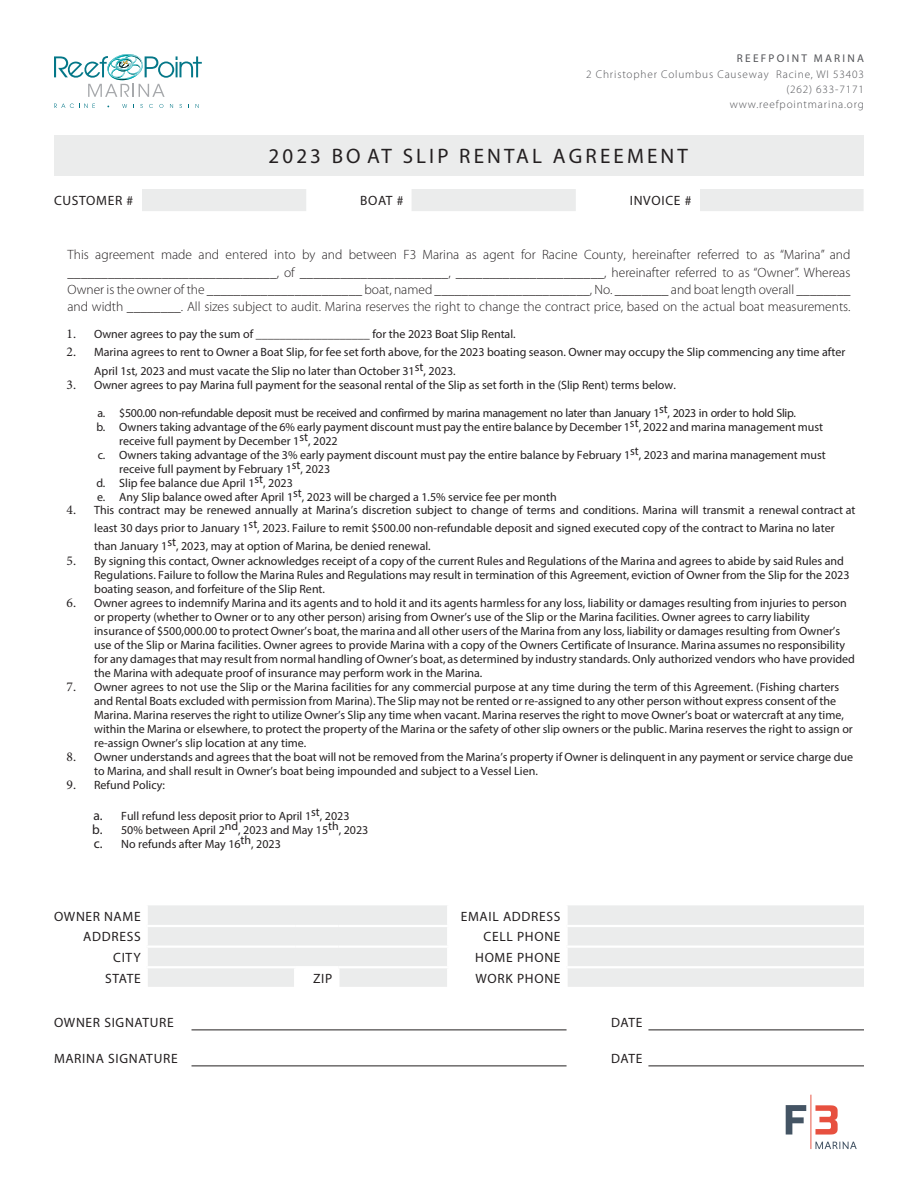
<style>
.page{position:relative;width:918px;height:1188px;background:#fff}
.page>*{position:absolute;margin:0;border:0;box-sizing:border-box;transform-origin:0 0}
.t1{font:21px "Myriad Pro";letter-spacing:.15em;color:#231f20}
.t2{font:300 13.5px/17.4px "Myriad Pro";color:#231f20;text-align:justify}
.t3{font:13.5px "Myriad Pro";letter-spacing:.05em;color:#231f20}
.t4{font:12px/14px "Myriad Pro";color:#231f20}
.t5{font:12px "Myriad Pro";letter-spacing:-.03em;color:#231f20}
.t6{font:300 11.25px "Myriad Pro";letter-spacing:.075em;color:#525357}
.t7{font:11.25px "Myriad Pro";letter-spacing:.2em;color:#525357}
.s1{font-family:"Minion Pro";font-size:13.5px}
.s2{font-size:13.5px}
</style>
<div class="page">
<div style="left:54px;top:135px;width:810px;height:41px;background:#ebecec"></div>
<svg style="left:54px;top:104px;width:41px;height:4px"></svg>
<svg style="left:122px;top:104px;width:5px;height:4px"></svg>
<svg style="left:140px;top:104px;width:3px;height:4px"></svg>
<svg style="left:159px;top:104px;width:4px;height:4px"></svg>
<svg style="left:195px;top:104px;width:4px;height:4px"></svg>
<svg style="left:54px;top:54px;width:148px;height:43px"></svg>
<svg style="left:142px;top:189px;width:722px;height:22px"></svg>
<svg style="left:148px;top:905px;width:716px;height:82px;fill:#ebecec"></svg>
<hr style="left:447px;top:905px;width:2px;height:20px;background:#fff">
<hr style="left:565px;top:905px;width:3px;height:20px;background:#fff">
<hr style="left:147px;top:925px;width:148px;height:2px;background:#fff">
<hr style="left:295px;top:925px;width:43px;height:2px;background:#fff">
<hr style="left:338px;top:925px;width:110px;height:2px;background:#fff">
<hr style="left:448px;top:925px;width:119px;height:2px;background:#fff">
<hr style="left:567px;top:925px;width:297px;height:2px;background:#fff">
<hr style="left:565px;top:927px;width:3px;height:19px;background:#fff">
<hr style="left:147px;top:946px;width:148px;height:2px;background:#fff">
<hr style="left:295px;top:946px;width:43px;height:2px;background:#fff">
<hr style="left:338px;top:946px;width:110px;height:2px;background:#fff">
<hr style="left:448px;top:946px;width:119px;height:2px;background:#fff">
<svg style="left:447px;top:927px;width:2px;height:39px"></svg>
<hr style="left:567px;top:946px;width:297px;height:2px;background:#fff">
<hr style="left:565px;top:948px;width:3px;height:18px;background:#fff">
<hr style="left:147px;top:966px;width:148px;height:2px;background:#fff">
<hr style="left:295px;top:966px;width:43px;height:2px;background:#fff">
<hr style="left:294px;top:968px;width:2px;height:20px;background:#fff">
<hr style="left:338px;top:966px;width:110px;height:2px;background:#fff">
<hr style="left:337px;top:968px;width:3px;height:20px;background:#fff">
<hr style="left:448px;top:966px;width:119px;height:2px;background:#fff">
<hr style="left:447px;top:968px;width:2px;height:20px;background:#fff">
<hr style="left:567px;top:966px;width:297px;height:2px;background:#fff">
<hr style="left:565px;top:968px;width:3px;height:20px;background:#fff">
<hr style="left:192px;top:1030px;width:375px;height:1px;background:#231f20">
<hr style="left:192px;top:1066px;width:375px;height:1px;background:#231f20">
<hr style="left:648px;top:1030px;width:216px;height:1px;background:#231f20">
<hr style="left:648px;top:1066px;width:216px;height:1px;background:#231f20">
<img style="left:785px;top:1094px;width:72px;height:55px">
<p class="t7" style="left:737px;top:52px;width:129px">REEFPOINT MARINA</p>
<p class="t6" style="left:586px;top:68px;width:279px">2 Christopher Columbus Causeway Racine, WI 53403</p>
<p class="t6" style="left:786px;top:83px;width:79px">(262) 633-7171</p>
<p class="t6" style="left:730px;top:98px;width:136px">www.reefpointmarina.org</p>
<p class="t1" style="left:269px;top:143px;width:421px">2023 BO AT SLIP RENTAL AGREEMENT</p>
<p class="t3" style="left:54px;top:192px;width:81px">CUSTOMER #</p>
<p class="t3" style="left:360px;top:192px;width:45px">BOAT #</p>
<p class="t3" style="left:630px;top:192px;width:63px">INVOICE #</p>
<p class="t2" style="left:67px;top:246px;width:785px">This agreement made and entered into by and between F3 Marina as agent for Racine County, hereinafter referred to as “Marina” and _______________________________, of ______________________, ______________________, hereinafter referred to as “Owner”. Whereas Owner is the owner of the _______________________ boat, named _______________________, No. ________ and boat length overall ________ and width ________. All sizes subject to audit. Marina reserves the right to change the contract price, based on the actual boat measurements.</p>
<p class="t4" style="left:67px;top:327px;width:451px"><span class="s1">1.</span> Owner agrees to pay the sum of ___________________ for the 2023 Boat Slip Rental.</p>
<p class="t4" style="left:94px;top:342px;width:753px;line-height:18.9px;text-indent:-28px"><span class="s1">2.</span> Marina agrees to rent to Owner a Boat Slip, for fee set forth above, for the 2023 boating season. Owner may occupy the Slip commencing any time after<br>April 1st, 2023 and must vacate the Slip no later than October 31st, 2023.</p>
<p class="t4" style="left:67px;top:378px;width:611px"><span class="s1">3.</span> Owner agrees to pay Marina full payment for the seasonal rental of the Slip as set forth in the (Slip Rent) terms below.</p>
<p class="t5" style="left:97px;top:406px;width:700px">a. $500.00 non-refundable deposit must be received and confirmed by marina management no later than January 1st, 2023 in order to hold Slip.</p>
<p class="t4" style="left:96px;top:420px;width:728px">b. Owners taking advantage of the 6% early payment discount must pay the entire balance by December 1st, 2022 and marina management must</p>
<p class="t4" style="left:119px;top:434px;width:220px">receive full payment by December 1st, 2022</p>
<p class="t4" style="left:98px;top:448px;width:729px">c. Owners taking advantage of the 3% early payment discount must pay the entire balance by February 1st, 2023 and marina management must</p>
<p class="t4" style="left:119px;top:462px;width:212px">receive full payment by February 1st, 2023</p>
<p class="t4" style="left:96px;top:476px;width:198px">d. Slip fee balance due April 1st, 2023</p>
<p class="t4" style="left:97px;top:490px;width:461px">e. Any Slip balance owed after April 1st, 2023 will be charged a 1.5% service fee per month</p>
<p class="t4" style="left:94px;top:500px;width:763px;line-height:18.3px;text-indent:-28px"><span class="s1">4.</span> This contract may be renewed annually at Marina’s discretion subject to change of terms and conditions. Marina will transmit a renewal contract at least 30 days prior to January 1st, 2023. Failure to remit $500.00 non-refundable deposit and signed executed copy of the contract to Marina no later than January 1st, 2023, may at option of Marina, be denied renewal.</p>
<p class="t4" style="left:94px;top:553px;width:757px;text-indent:-28px"><span class="s1">5.</span> By signing this contact, Owner acknowledges receipt of a copy of the current Rules and Regulations of the Marina and agrees to abide by said Rules and<br>Regulations. Failure to follow the Marina Rules and Regulations may result in termination of this Agreement, eviction of Owner from the Slip for the 2023 boating season, and forfeiture of the Slip Rent.</p>
<p class="t4" style="left:94px;top:595px;width:762px;text-indent:-28px"><span class="s1">6.</span> Owner agrees to indemnify Marina and its agents and to hold it and its agents harmless for any loss, liability or damages resulting from injuries to person or property (whether to Owner or to any other person) arising from Owner’s use of the Slip or the Marina facilities. Owner agrees to carry liability insurance of $500,000.00 to protect Owner’s boat, the marina and all other users of the Marina from any loss, liability or damages resulting from Owner’s use of the Slip or Marina facilities. Owner agrees to provide Marina with a copy of the Owners Certificate of Insurance. Marina assumes no responsibility for any damages that may result from normal handling of Owner’s boat, as determined by industry standards. Only authorized vendors who have provided the Marina with adequate proof of insurance may perform work in the Marina.</p>
<p class="t4" style="left:94px;top:679px;width:760px;text-indent:-28px"><span class="s1">7.</span> Owner agrees to not use the Slip or the Marina facilities for any commercial purpose at any time during the term of this Agreement. (Fishing charters and Rental Boats excluded with permission from Marina). The Slip may not be rented or re-assigned to any other person without express consent of the Marina. Marina reserves the right to utilize Owner’s Slip any time when vacant. Marina reserves the right to move Owner’s boat or watercraft at any time, within the Marina or elsewhere, to protect the property of the Marina or the safety of other slip owners or the public. Marina reserves the right to assign or re-assign Owner’s slip location at any time.</p>
<p class="t4" style="left:94px;top:749px;width:760px;text-indent:-28px"><span class="s1">8.</span> Owner understands and agrees that the boat will not be removed from the Marina’s property if Owner is delinquent in any payment or service charge due to Marina, and shall result in Owner’s boat being impounded and subject to a Vessel Lien.</p>
<p class="t4" style="left:67px;top:777px;width:100px"><span class="s1">9.</span> Refund Policy:</p>
<p class="t4" style="left:92px;top:808px;width:278px"><span class="s2">a.</span> Full refund less deposit prior to April 1st, 2023<br><span class="s2">b.</span> 50% between April 2nd, 2023 and May 15th, 2023 <span class="s2">c.</span> No refunds after May 16th, 2023</p>
<p class="t3" style="left:54px;top:908px;width:88px">OWNER NAME</p>
<p class="t3" style="left:461px;top:908px;width:101px">EMAIL ADDRESS</p>
<p class="t3" style="left:83px;top:929px;width:59px">ADDRESS</p>
<p class="t3" style="left:484px;top:929px;width:78px">CELL PHONE</p>
<p class="t3" style="left:113px;top:949px;width:29px">CITY</p>
<p class="t3" style="left:475px;top:949px;width:87px">HOME PHONE</p>
<p class="t3" style="left:105px;top:970px;width:37px">STATE</p>
<p class="t3" style="left:313px;top:970px;width:21px">ZIP</p>
<p class="t3" style="left:475px;top:970px;width:87px">WORK PHONE</p>
<p class="t3" style="left:54px;top:1014px;width:121px">OWNER SIGNATURE</p>
<p class="t3" style="left:611px;top:1014px;width:33px">DATE</p>
<p class="t3" style="left:54px;top:1050px;width:125px">MARINA SIGNATURE</p>
<p class="t3" style="left:611px;top:1050px;width:33px">DATE</p>
</div>
